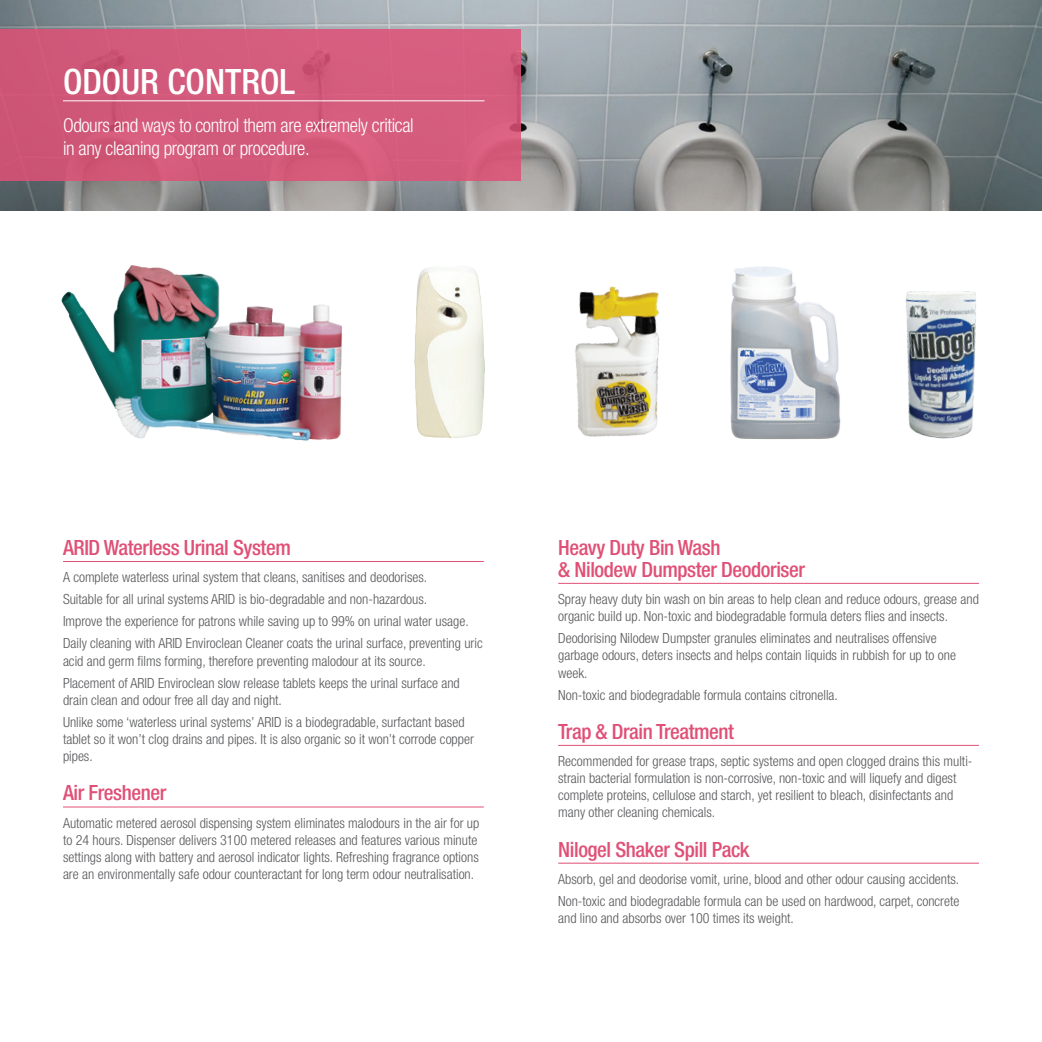
<style>
.page{position:relative;width:1042px;height:1042px;background:#fff}
.page>*{position:absolute;margin:0;border:0;box-sizing:border-box;transform-origin:0 0}
.t1{font:500 condensed 35px "Helvetica Neue";color:#fff}
.t2{font:500 condensed 21px/21.9px "Helvetica Neue";letter-spacing:-.02em;color:#e05076}
.t3{font:300 condensed 19.25px/23.1px "Helvetica Neue";letter-spacing:-.02em;color:#fff}
.t4{font:300 condensed 14px/17.2px "Helvetica Neue";color:#57585a}
</style>
<div class="page">
<img style="left:0;top:0;width:1042px;height:211px">
<div style="left:0;top:30px;width:521px;height:151px;background:#d35b7b"></div>
<hr style="left:63px;top:561px;width:421px;height:1px;background:#e05076">
<hr style="left:63px;top:806px;width:421px;height:1px;background:#e05076">
<hr style="left:63px;top:101px;width:421px;height:1px;background:#fff">
<hr style="left:558px;top:583px;width:421px;height:1px;background:#e05076">
<hr style="left:558px;top:745px;width:421px;height:1px;background:#e05076">
<hr style="left:558px;top:863px;width:421px;height:1px;background:#e05076">
<img style="left:730px;top:266px;width:111px;height:173px">
<img style="left:575px;top:286px;width:84px;height:151px">
<img style="left:905px;top:292px;width:71px;height:147px">
<img style="left:414px;top:268px;width:71px;height:170px">
<img style="left:61px;top:265px;width:281px;height:176px">
<h1 class="t1" style="left:63px;top:61px;width:234px">ODOUR CONTROL</h1>
<h3 class="t3" style="left:63px;top:114px;width:352px">Odours and ways to control them are extremely critical in any cleaning program or procedure.</h3>
<h2 class="t2" style="left:63px;top:536px;width:229px">ARID Waterless Urinal System</h2>
<p class="t4" style="left:63px;top:566px;width:421px;line-height:22.1px">A complete waterless urinal system that cleans, sanitises and deodorises.<br>Suitable for all urinal systems ARID is bio-degradable and non-hazardous.<br>Improve the experience for patrons while saving up to 99% on urinal water usage.<br>Daily cleaning with ARID Enviroclean Cleaner coats the urinal surface, preventing uric</p>
<p class="t4" style="left:63px;top:649px;width:398px;line-height:22.1px">acid and germ films forming, therefore preventing malodour at its source.<br>Placement of ARID Enviroclean slow release tablets keeps the urinal surface and</p>
<p class="t4" style="left:63px;top:689px;width:403px;line-height:22.1px">drain clean and odour free all day and night.<br>Unlike some ‘waterless urinal systems’ ARID is a biodegradable, surfactant based</p>
<p class="t4" style="left:63px;top:730px;width:412px">tablet so it won’t clog drains and pipes. It is also organic so it won’t corrode copper pipes.</p>
<h2 class="t2" style="left:63px;top:782px;width:105px">Air Freshener</h2>
<p class="t4" style="left:63px;top:814px;width:418px">Automatic metered aerosol dispensing system eliminates malodours in the air for up to 24 hours. Dispenser delivers 3100 metered releases and features various minute settings along with battery and aerosol indicator lights. Refreshing fragrance options are an environmentally safe odour counteractant for long term odour neutralisation.</p>
<h2 class="t2" style="left:558px;top:536px;width:248px">Heavy Duty Bin Wash<br>&amp; Nilodew Dumpster Deodoriser</h2>
<p class="t4" style="left:558px;top:590px;width:422px">Spray heavy duty bin wash on bin areas to help clean and reduce odours, grease and organic build up. Non-toxic and biodegradable formula deters flies and insects.</p>
<p class="t4" style="left:558px;top:629px;width:399px">Deodorising Nilodew Dumpster granules eliminates and neutralises offensive garbage odours, deters insects and helps contain liquids in rubbish for up to one week.</p>
<p class="t4" style="left:558px;top:686px;width:281px">Non-toxic and biodegradable formula contains citronella.</p>
<h2 class="t2" style="left:558px;top:720px;width:177px">Trap &amp; Drain Treatment</h2>
<p class="t4" style="left:558px;top:752px;width:416px">Recommended for grease traps, septic systems and open clogged drains this multi&shy;strain bacterial formulation is non-corrosive, non-toxic and will liquefy and digest complete proteins, cellulose and starch, yet resilient to bleach, disinfectants and many other cleaning chemicals.</p>
<h2 class="t2" style="left:558px;top:838px;width:193px">Nilogel Shaker Spill Pack</h2>
<p class="t4" style="left:558px;top:867px;width:403px;line-height:22.1px">Absorb, gel and deodorise vomit, urine, blood and other odour causing accidents.<br>Non-toxic and biodegradable formula can be used on hardwood, carpet, concrete</p>
<p class="t4" style="left:558px;top:909px;width:237px">and lino and absorbs over 100 times its weight.</p>
</div>
